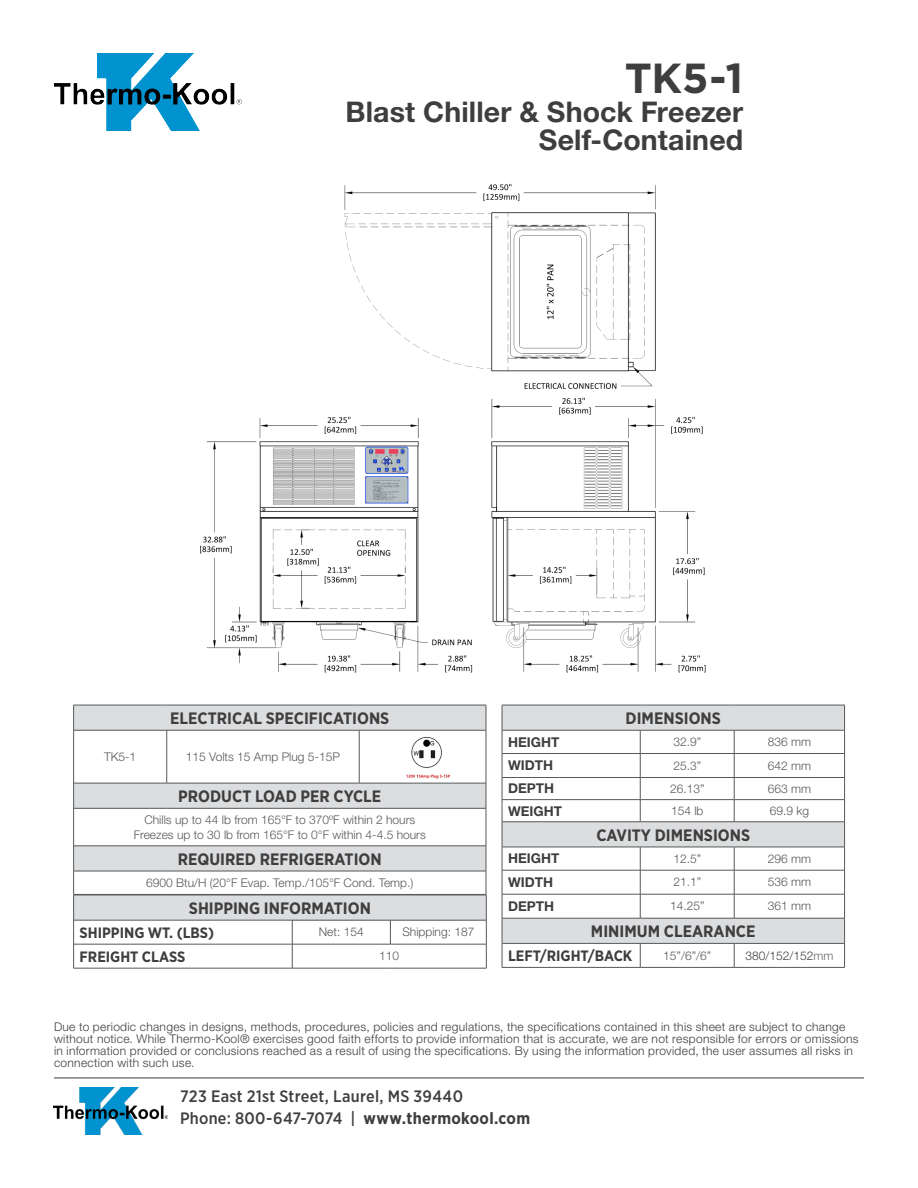
<style>
.page{position:relative;width:918px;height:1188px;background:#fff}
.page>*{position:absolute;margin:0;border:0;box-sizing:border-box;transform-origin:0 0}
.t1{font:700 42px "Gotham";color:#3e3e3f}
.t2{font:700 28.5px "Helvetica Neue LT Pro";letter-spacing:.005em;color:#3e3e3f}
.t3{font:700 16.5px "Gotham Narrow";color:#3e3e3f}
.t4{font:500 16.5px "Gotham Narrow";letter-spacing:.015em;color:#3e3e3f}
.t5{font:700 15px "Gotham Narrow";color:#3e3e3f}
.t6{font:700 13.5px "Helvetica Neue LT Pro";color:#3e3e3f}
.t7{font:300 12px/12px "Helvetica Neue LT Pro";letter-spacing:.025em;color:#3e3e3f}
.t8{font:300 12px "Helvetica Neue LT Pro";color:#57585a}
.t9{font:300 12px "Helvetica Neue LT Pro";color:#3e3e3f}
.s1{color:#69696c}
.s2{font-weight:700}
</style>
<div class="page">
<hr style="left:54px;top:1078px;width:810px;height:1px;background:#3e3e3f">
<img style="left:54px;top:1088px;width:114px;height:46px">
<svg style="left:641px;top:706px;width:203px;height:237px"></svg>
<hr style="left:640px;top:705px;width:94px;height:1px;background:#57585a">
<hr style="left:734px;top:705px;width:111px;height:1px;background:#57585a">
<hr style="left:640px;top:822px;width:94px;height:1px;background:#57585a">
<hr style="left:734px;top:822px;width:110px;height:1px;background:#57585a">
<hr style="left:640px;top:967px;width:94px;height:1px;background:#57585a">
<hr style="left:734px;top:967px;width:111px;height:1px;background:#57585a">
<hr style="left:640px;top:730px;width:94px;height:1px;background:#57585a">
<hr style="left:640px;top:753px;width:94px;height:1px;background:#57585a">
<hr style="left:640px;top:777px;width:94px;height:1px;background:#57585a">
<hr style="left:640px;top:799px;width:94px;height:1px;background:#57585a">
<hr style="left:640px;top:847px;width:94px;height:1px;background:#57585a">
<hr style="left:640px;top:870px;width:94px;height:1px;background:#57585a">
<hr style="left:640px;top:894px;width:94px;height:1px;background:#57585a">
<hr style="left:640px;top:918px;width:94px;height:1px;background:#57585a">
<hr style="left:640px;top:943px;width:94px;height:1px;background:#57585a">
<hr style="left:734px;top:730px;width:111px;height:1px;background:#57585a">
<hr style="left:734px;top:753px;width:111px;height:1px;background:#57585a">
<hr style="left:734px;top:777px;width:111px;height:1px;background:#57585a">
<hr style="left:734px;top:799px;width:111px;height:1px;background:#57585a">
<svg style="left:734px;top:730px;width:1px;height:92px"></svg>
<hr style="left:734px;top:847px;width:111px;height:1px;background:#57585a">
<hr style="left:734px;top:870px;width:111px;height:1px;background:#57585a">
<hr style="left:734px;top:894px;width:111px;height:1px;background:#57585a">
<svg style="left:734px;top:847px;width:1px;height:71px"></svg>
<hr style="left:734px;top:918px;width:111px;height:1px;background:#57585a">
<hr style="left:734px;top:943px;width:111px;height:1px;background:#57585a">
<svg style="left:734px;top:944px;width:1px;height:23px"></svg>
<svg style="left:844px;top:705px;width:1px;height:262px"></svg>
<svg style="left:502px;top:705px;width:139px;height:262px"></svg>
<hr style="left:502px;top:822px;width:138px;height:1px;background:#57585a">
<hr style="left:502px;top:918px;width:138px;height:1px;background:#57585a">
<hr style="left:502px;top:967px;width:138px;height:1px;background:#57585a">
<svg style="left:74px;top:706px;width:412px;height:165px"></svg>
<svg style="left:73px;top:706px;width:1px;height:24px"></svg>
<svg style="left:486px;top:705px;width:1px;height:25px"></svg>
<svg style="left:73px;top:783px;width:1px;height:25px"></svg>
<svg style="left:486px;top:783px;width:1px;height:25px"></svg>
<hr style="left:73px;top:705px;width:94px;height:1px;background:#57585a">
<hr style="left:167px;top:705px;width:192px;height:1px;background:#57585a">
<hr style="left:359px;top:705px;width:127px;height:1px;background:#57585a">
<hr style="left:167px;top:730px;width:192px;height:1px;background:#57585a">
<hr style="left:359px;top:730px;width:127px;height:1px;background:#57585a">
<hr style="left:74px;top:783px;width:93px;height:1px;background:#57585a">
<hr style="left:167px;top:783px;width:192px;height:1px;background:#57585a">
<hr style="left:359px;top:783px;width:127px;height:1px;background:#57585a">
<hr style="left:74px;top:846px;width:93px;height:1px;background:#57585a">
<hr style="left:167px;top:846px;width:192px;height:1px;background:#57585a">
<hr style="left:359px;top:846px;width:127px;height:1px;background:#57585a">
<hr style="left:73px;top:894px;width:94px;height:1px;background:#57585a">
<hr style="left:167px;top:894px;width:192px;height:1px;background:#57585a">
<hr style="left:359px;top:894px;width:127px;height:1px;background:#57585a">
<hr style="left:359px;top:730px;width:1px;height:53px;background:#57585a">
<hr style="left:486px;top:730px;width:1px;height:53px;background:#57585a">
<hr style="left:486px;top:809px;width:1px;height:37px;background:#57585a">
<hr style="left:73px;top:730px;width:1px;height:53px;background:#57585a">
<hr style="left:166px;top:730px;width:1px;height:53px;background:#57585a">
<hr style="left:73px;top:809px;width:1px;height:37px;background:#57585a">
<hr style="left:73px;top:730px;width:94px;height:1px;background:#57585a">
<hr style="left:73px;top:808px;width:94px;height:1px;background:#57585a">
<hr style="left:167px;top:808px;width:192px;height:1px;background:#57585a">
<hr style="left:359px;top:808px;width:127px;height:1px;background:#57585a">
<hr style="left:73px;top:871px;width:94px;height:1px;background:#57585a">
<hr style="left:167px;top:871px;width:192px;height:1px;background:#57585a">
<hr style="left:359px;top:871px;width:127px;height:1px;background:#57585a">
<img style="left:404px;top:732px;width:49px;height:46px">
<div style="left:74px;top:895px;width:412px;height:25px;background:#dcdddf"></div>
<svg style="left:73px;top:846px;width:1px;height:122px"></svg>
<hr style="left:74px;top:920px;width:218px;height:1px;background:#57585a">
<hr style="left:74px;top:944px;width:218px;height:1px;background:#57585a">
<hr style="left:73px;top:968px;width:219px;height:1px;background:#57585a">
<hr style="left:292px;top:920px;width:98px;height:1px;background:#57585a">
<hr style="left:292px;top:944px;width:98px;height:1px;background:#57585a">
<svg style="left:292px;top:920px;width:1px;height:48px"></svg>
<hr style="left:292px;top:968px;width:98px;height:1px;background:#57585a">
<hr style="left:390px;top:968px;width:97px;height:1px;background:#57585a">
<hr style="left:390px;top:920px;width:97px;height:1px;background:#57585a">
<svg style="left:390px;top:920px;width:1px;height:24px"></svg>
<hr style="left:390px;top:944px;width:97px;height:1px;background:#57585a">
<svg style="left:486px;top:846px;width:1px;height:122px"></svg>
<hr style="left:73px;top:895px;width:219px;height:1px;background:#57585a">
<hr style="left:292px;top:895px;width:98px;height:1px;background:#57585a">
<hr style="left:390px;top:895px;width:97px;height:1px;background:#57585a">
<img style="left:200px;top:183px;width:506px;height:490px">
<img style="left:54px;top:54px;width:188px;height:77px">
<p class="t1" style="left:625px;top:50px;width:120px">TK5-1</p>
<p class="t2" style="left:346px;top:94px;width:399px">Blast Chiller &amp; Shock Freezer</p>
<p class="t2" style="left:539px;top:122px;width:206px">Self-Contained</p>
<p class="t3" style="left:170px;top:708px;width:221px">ELECTRICAL SPECIFICATIONS</p>
<p class="t8" style="left:104px;top:749px;width:34px">TK5-1</p>
<p class="t8" style="left:186px;top:749px;width:156px">115 Volts 15 Amp Plug 5-15P</p>
<p class="t3" style="left:178px;top:786px;width:205px">PRODUCT LOAD PER CYCLE</p>
<p class="t8" style="left:144px;top:812px;width:272px">Chills up to 44 lb from 165°F to 370ºF within 2 hours</p>
<p class="t8" style="left:134px;top:827px;width:294px">Freezes up to 30 lb from 165°F to 0°F within 4-4.5 hours</p>
<p class="t3" style="left:178px;top:849px;width:205px">REQUIRED REFRIGERATION</p>
<p class="t8" style="left:146px;top:875px;width:269px">6900 Btu/H (20°F Evap. Temp./105°F Cond. Temp.)</p>
<p class="t3" style="left:189px;top:898px;width:184px">SHIPPING INFORMATION</p>
<p class="t5" style="left:80px;top:923px;width:136px">SHIPPING WT. (LBS)</p>
<p class="t8" style="left:319px;top:925px;width:46px">Net: 154</p>
<p class="t8" style="left:402px;top:925px;width:74px">Shipping: 187</p>
<p class="t5" style="left:80px;top:947px;width:107px">FREIGHT CLASS</p>
<p class="t8" style="left:379px;top:949px;width:22px">110</p>
<p class="t3" style="left:626px;top:708px;width:97px">DIMENSIONS</p>
<p class="t6" style="left:508px;top:734px;width:53px">HEIGHT</p>
<p class="t8" style="left:673px;top:735px;width:29px">32.9”</p>
<p class="t8" style="left:768px;top:735px;width:45px">836 mm</p>
<p class="t6" style="left:508px;top:757px;width:46px">WIDTH</p>
<p class="t8" style="left:673px;top:758px;width:29px">25.3”</p>
<p class="t8" style="left:768px;top:758px;width:45px">642 mm</p>
<p class="t6" style="left:508px;top:780px;width:48px">DEPTH</p>
<p class="t8" style="left:670px;top:781px;width:36px">26.13”</p>
<p class="t8" style="left:768px;top:781px;width:45px">663 mm</p>
<p class="t6" style="left:508px;top:802px;width:55px">WEIGHT</p>
<p class="t8" style="left:671px;top:803px;width:34px">154 lb</p>
<p class="t8" style="left:770px;top:803px;width:41px">69.9 kg</p>
<p class="t3" style="left:596px;top:825px;width:155px">CAVITY DIMENSIONS</p>
<p class="t6" style="left:508px;top:850px;width:53px">HEIGHT</p>
<p class="t8" style="left:673px;top:851px;width:29px">12.5”</p>
<p class="t8" style="left:768px;top:851px;width:45px">296 mm</p>
<p class="t6" style="left:508px;top:874px;width:46px">WIDTH</p>
<p class="t8" style="left:673px;top:875px;width:29px">21.1”</p>
<p class="t8" style="left:768px;top:875px;width:45px">536 mm</p>
<p class="t6" style="left:508px;top:898px;width:48px">DEPTH</p>
<p class="t8" style="left:670px;top:899px;width:36px">14.25”</p>
<p class="t8" style="left:768px;top:899px;width:45px">361 mm</p>
<p class="t3" style="left:591px;top:921px;width:166px">MINIMUM CLEARANCE</p>
<p class="t5" style="left:508px;top:946px;width:126px">LEFT/RIGHT/BACK</p>
<p class="t8" style="left:663px;top:948px;width:49px">15”/6”/6”</p>
<p class="t9" style="left:745px;top:948px;width:90px">380/152/152<span class="s1">mm</span></p>
<p class="t7" style="left:54px;top:1021px;width:806px">Due to periodic changes in designs, methods, procedures, policies and regulations, the specifications contained in this sheet are subject to change without notice. While Thermo-Kool® exercises good faith efforts to provide information that is accurate, we are not responsible for errors or omissions in information provided or conclusions reached as a result of using the specifications. By using the information provided, the user assumes all risks in connection with such use.</p>
<p class="t4" style="left:180px;top:1085px;width:285px">723 East 21st Street, Laurel, MS 39440</p>
<p class="t4" style="left:180px;top:1108px;width:352px">Phone: 800-647-7074 | <span class="s2">www.thermokool.com</span></p>
</div>
